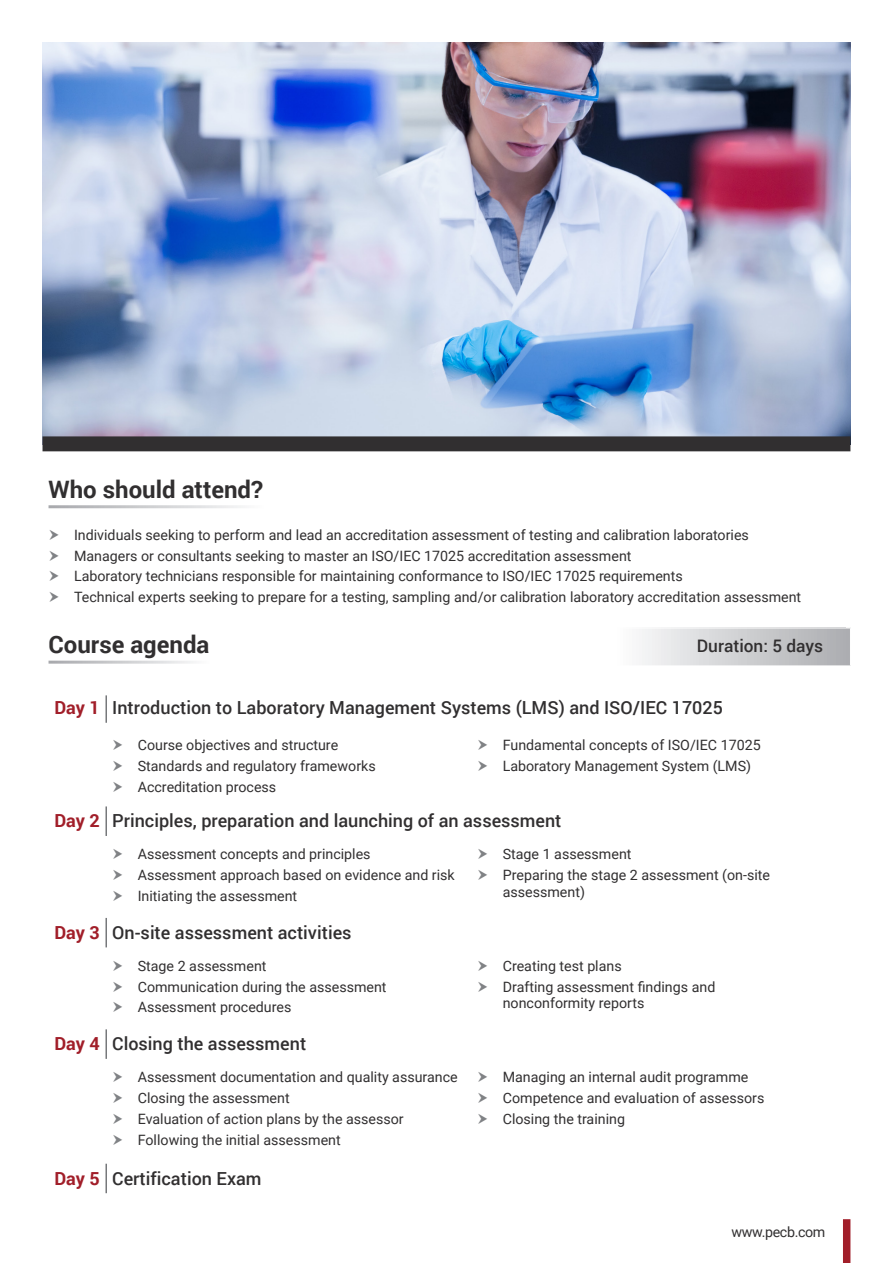
<style>
.page{position:relative;width:893px;height:1263px;background:#fff}
.page>*{position:absolute;margin:0;border:0;box-sizing:border-box;transform-origin:0 0}
.t1{font:700 24px "Roboto";color:#312f30}
.t2{font:500 18px "Roboto";color:#312f30}
.t3{font:700 18px "Roboto";letter-spacing:-.005em;color:#a11e29}
.t4{font:500 17.25px "Roboto";color:#312f30}
.Bullet_Points{font:14.25px/16.5px "Roboto";color:#312f30}
.Bullet_Points-2{font:14.25px "Roboto";letter-spacing:-.025em;color:#312f30}
</style>
<div class="page">
<img style="left:43px;top:43px;width:807px;height:393px">
<div style="left:43px;top:436px;width:807px;height:15px;background:#312f30"></div>
<svg style="left:642px;top:629px;width:208px;height:37px;background:#cfd0d2"></svg>
<hr style="left:105px;top:695px;width:2px;height:28px;background:#76787b">
<hr style="left:105px;top:806px;width:2px;height:30px;background:#76787b">
<hr style="left:105px;top:918px;width:2px;height:29px;background:#76787b">
<hr style="left:105px;top:1029px;width:2px;height:30px;background:#76787b">
<hr style="left:105px;top:1164px;width:2px;height:29px;background:#76787b">
<div style="left:843px;top:1219px;width:7px;height:44px;background:#a11e29"></div>
<p class="t1" style="left:49px;top:472px;width:216px">Who should attend?</p>
<p class="Bullet_Points" style="left:74px;top:526px;width:676px">Individuals seeking to perform and lead an accreditation assessment of testing and calibration laboratories</p>
<p class="Bullet_Points" style="left:74px;top:547px;width:559px">Managers or consultants seeking to master an ISO/IEC 17025 accreditation assessment</p>
<p class="Bullet_Points" style="left:74px;top:568px;width:610px">Laboratory technicians responsible for maintaining conformance to ISO/IEC 17025 requirements</p>
<p class="Bullet_Points" style="left:74px;top:588px;width:729px">Technical experts seeking to prepare for a testing, sampling and/or calibration laboratory accreditation assessment</p>
<p class="t1" style="left:49px;top:628px;width:162px">Course agenda</p>
<p class="t4" style="left:697px;top:634px;width:128px">Duration: 5 days</p>
<p class="t3" style="left:55px;top:695px;width:47px">Day 1</p>
<p class="t2" style="left:112px;top:695px;width:612px">Introduction to Laboratory Management Systems (LMS) and ISO/IEC 17025</p>
<p class="Bullet_Points" style="left:138px;top:737px;width:202px">Course objectives and structure</p>
<p class="Bullet_Points" style="left:138px;top:757px;width:239px">Standards and regulatory frameworks</p>
<p class="Bullet_Points" style="left:138px;top:778px;width:140px">Accreditation process</p>
<p class="Bullet_Points" style="left:503px;top:737px;width:259px">Fundamental concepts of ISO/IEC 17025</p>
<p class="Bullet_Points" style="left:503px;top:757px;width:250px">Laboratory Management System (LMS)</p>
<p class="t3" style="left:55px;top:808px;width:47px">Day 2</p>
<p class="t2" style="left:112px;top:808px;width:451px">Principles, preparation and launching of an assessment</p>
<p class="Bullet_Points" style="left:138px;top:845px;width:234px">Assessment concepts and principles</p>
<p class="Bullet_Points" style="left:138px;top:866px;width:319px">Assessment approach based on evidence and risk</p>
<p class="Bullet_Points" style="left:138px;top:887px;width:161px">Initiating the assessment</p>
<p class="Bullet_Points" style="left:503px;top:845px;width:130px">Stage 1 assessment</p>
<p class="Bullet_Points" style="left:503px;top:866px;width:269px">Preparing the stage 2 assessment (on-site assessment)</p>
<p class="t3" style="left:55px;top:920px;width:47px">Day 3</p>
<p class="t2" style="left:112px;top:920px;width:241px">On-site assessment activities</p>
<p class="Bullet_Points" style="left:138px;top:957px;width:130px">Stage 2 assessment</p>
<p class="Bullet_Points" style="left:138px;top:978px;width:250px">Communication during the assessment</p>
<p class="Bullet_Points" style="left:138px;top:998px;width:155px">Assessment procedures</p>
<p class="t3" style="left:55px;top:1031px;width:47px">Day 4</p>
<p class="t2" style="left:112px;top:1031px;width:196px">Closing the assessment</p>
<p class="Bullet_Points" style="left:138px;top:1068px;width:321px">Assessment documentation and quality assurance</p>
<p class="Bullet_Points" style="left:138px;top:1089px;width:153px">Closing the assessment</p>
<p class="Bullet_Points" style="left:138px;top:1110px;width:267px">Evaluation of action plans by the assessor</p>
<p class="Bullet_Points" style="left:138px;top:1131px;width:204px">Following the initial assessment</p>
<p class="t3" style="left:55px;top:1165px;width:47px">Day 5</p>
<p class="t2" style="left:112px;top:1165px;width:151px">Certification Exam</p>
<p class="Bullet_Points" style="left:503px;top:957px;width:120px">Creating test plans</p>
<p class="Bullet_Points" style="left:503px;top:978px;width:214px">Drafting assessment findings and nonconformity reports</p>
<p class="Bullet_Points" style="left:503px;top:1068px;width:247px">Managing an internal audit programme</p>
<p class="Bullet_Points" style="left:503px;top:1089px;width:263px">Competence and evaluation of assessors</p>
<p class="Bullet_Points" style="left:503px;top:1110px;width:124px">Closing the training</p>
<p class="Bullet_Points-2" style="left:731px;top:1221px;width:95px">www.pecb.com</p>
</div>
